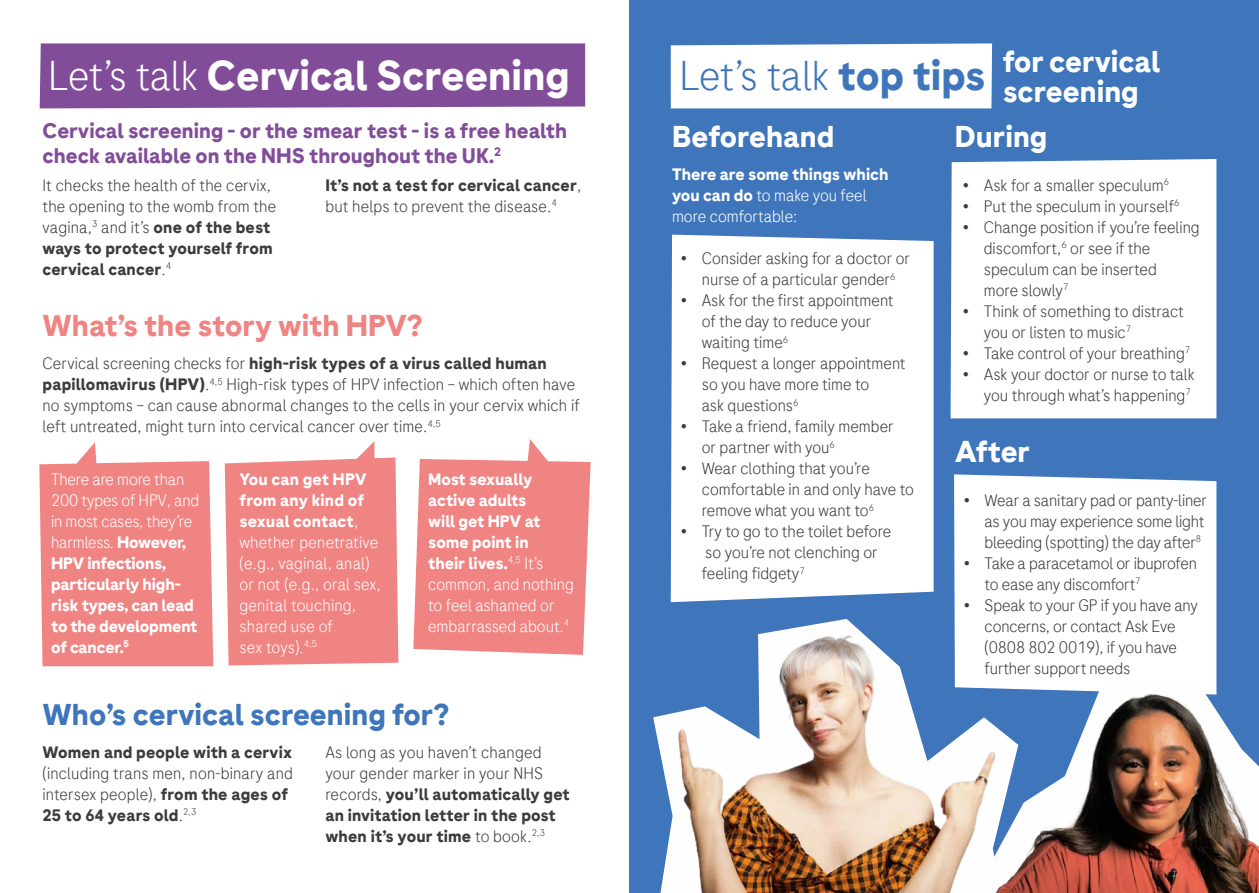
<style>
.page{position:relative;width:1259px;height:893px;background:#fff}
.page>*{position:absolute;margin:0;border:0;box-sizing:border-box;transform-origin:0 0}
.page_hading{font:700 41.55px "Roche Sans";color:#fff}
.page_hading-2{font:300 41.55px "Roche Sans";letter-spacing:-.005em;color:#3f76bb}
.subhead{font:700 30px/30px "Roche Sans";color:#fff}
.subhead_span{font:700 30px "Roche Sans";color:#3f76bb}
.subhead-2{font:700 30px "Roche Sans";color:#f08483}
.intro_span{font:700 21px/25.2px "Roche Sans";color:#814d99}
.body{font:300 16.5px/21px "Roche Sans";color:#3c3c3b}
.body-2{font:700 16.5px/21px "Roche Sans";letter-spacing:-.01em;color:#fff}
.body-3{font:700 16.5px/21px "Roche Sans";letter-spacing:.01em;color:#3c3c3b}
.body-4{font:300 16.5px/21px "Roche Sans";letter-spacing:.01em;color:#fff}
.s1{font-weight:300}
.s2{font-weight:700}
</style>
<div class="page">
<div style="left:629px;top:0;width:630px;height:893px;background:#3f76bb"></div>
<div style="left:950px;top:159px;width:266px;height:259px;background:#fff"></div>
<div style="left:671px;top:235px;width:262px;height:367px;background:#fff"></div>
<div style="left:40px;top:43px;width:545px;height:65px;background:#814d99"></div>
<div style="left:671px;top:43px;width:321px;height:65px;background:#fff"></div>
<img style="left:653px;top:619px;width:322px;height:274px">
<svg style="left:39px;top:442px;width:174px;height:224px;background:#f19190"></svg>
<svg style="left:225px;top:441px;width:173px;height:224px;background:#f1908f"></svg>
<svg style="left:413px;top:439px;width:177px;height:216px;background:#f29594"></svg>
<div style="left:954px;top:474px;width:262px;height:221px;background:#fff"></div>
<img style="left:975px;top:680px;width:284px;height:213px">
<p class="page_hading" style="left:48px;top:50px;width:523px"><span class="s1">Let’s talk</span> Cervical Screening</p>
<p class="intro_span" style="left:43px;top:118px;width:526px">Cervical screening - or the smear test - is a free health check available on the NHS throughout the UK.<sup>2</sup></p>
<p class="body" style="left:43px;top:174px;width:235px">It checks the health of the cervix, the opening to the womb from the vagina,<sup>3</sup> and it’s <span class="s2">one of the best ways to protect yourself from cervical cancer</span>.<sup>4</sup></p>
<p class="body-3" style="left:325px;top:174px;width:257px">It’s not a test for cervical cancer<span class="s1">, but helps to prevent the disease.</span><sup>4</sup></p>
<p class="subhead-2" style="left:43px;top:307px;width:382px">What’s the story with HPV?</p>
<p class="body" style="left:43px;top:352px;width:539px">Cervical screening checks for <span class="s2">high-risk types of a virus called human papillomavirus (HPV)</span>.<sup>4,5</sup> High-risk types of HPV infection – which often have no symptoms – can cause abnormal changes to the cells in your cervix which if left untreated, might turn into cervical cancer over time.<sup>4,5</sup></p>
<p class="body-2" style="left:51px;top:468px;width:150px"><span class="s1">There are more than<br>200 types of HPV, and in most cases, they’re harmless.</span> However,<br>HPV infections, particularly high&shy;risk types, can lead to the development of cancer.<sup>5</sup></p>
<p class="body-4" style="left:240px;top:468px;width:143px"><span class="s2">You can get HPV from any kind of sexual contact</span>, whether penetrative (e.g., vaginal, anal) or not (e.g., oral sex, genital touching, shared use of<br>sex toys).<sup>4,5</sup></p>
<p class="body-2" style="left:428px;top:468px;width:147px">Most sexually active adults<br>will get HPV at some point in<br>their lives.<sup>4,5</sup> <span class="s1">It’s common, and nothing to feel ashamed or embarrassed about.</span><sup>4</sup></p>
<p class="subhead_span" style="left:43px;top:695px;width:408px">Who’s cervical screening for?</p>
<p class="body-3" style="left:43px;top:741px;width:252px">Women and people with a cervix <span class="s1">(including trans men, non-binary and intersex people),</span> from the ages of<br>25 to 64 years old<span class="s1">.</span><sup>2,3</sup></p>
<p class="body" style="left:325px;top:741px;width:246px">As long as you haven’t changed your gender marker in your NHS records, <span class="s2">you’ll automatically get an invitation letter in the post when it’s your time</span> to book.<sup>2,3</sup></p>
<p class="page_hading-2" style="left:679px;top:50px;width:308px">Let’s talk <span class="s2">top tips</span></p>
<p class="subhead" style="left:1002px;top:46px;width:159px">for cervical screening</p>
<p class="subhead" style="left:672px;top:121px;width:164px">Beforehand</p>
<p class="body-2" style="left:672px;top:164px;width:218px">There are some things which you can do <span class="s1">to make you feel more comfortable:</span></p>
<p class="subhead" style="left:955px;top:121px;width:94px">During</p>
<p class="body" style="left:962px;top:174px;width:208px">• Ask for a smaller speculum<sup>6</sup></p>
<p class="body" style="left:962px;top:195px;width:219px">• Put the speculum in yourself<sup>6</sup></p>
<p class="body" style="left:984px;top:216px;width:217px;text-indent:-21px">• Change position if you’re feeling discomfort,<sup>6</sup> or see if the speculum can be inserted<br>more slowly<sup>7</sup></p>
<p class="body" style="left:984px;top:300px;width:201px;text-indent:-21px">• Think of something to distract you or listen to music<sup>7</sup></p>
<p class="body" style="left:962px;top:342px;width:229px">• Take control of your breathing<sup>7</sup></p>
<p class="body" style="left:962px;top:363px;width:234px;text-align:right">• Ask your doctor or nurse to talk you through what’s happening<sup>7</sup></p>
<p class="body" style="left:680px;top:247px;width:231px;text-align:center">• Consider asking for a doctor or nurse of a particular gender<sup>6</sup></p>
<p class="body" style="left:702px;top:289px;width:193px;text-indent:-21px">• Ask for the first appointment of the day to reduce your waiting time<sup>6</sup></p>
<p class="body" style="left:702px;top:352px;width:205px;text-indent:-21px">• Request a longer appointment so you have more time to<br>ask questions<sup>6</sup></p>
<p class="body" style="left:702px;top:415px;width:193px;text-indent:-21px">• Take a friend, family member or partner with you<sup>6</sup></p>
<p class="body" style="left:702px;top:457px;width:214px;text-indent:-21px">• Wear clothing that you’re comfortable in and only have to remove what you want to<sup>6</sup></p>
<p class="body" style="left:702px;top:520px;width:191px;text-indent:-21px">• Try to go to the toilet before so you’re not clenching or feeling fidgety<sup>7</sup></p>
<p class="subhead" style="left:955px;top:436px;width:77px">After</p>
<p class="body" style="left:984px;top:489px;width:224px;text-indent:-21px">• Wear a sanitary pad or panty-liner as you may experience some light bleeding (spotting) the day after<sup>8</sup></p>
<p class="body" style="left:984px;top:552px;width:214px;text-indent:-21px">• Take a paracetamol or ibuprofen to ease any discomfort<sup>7</sup></p>
<p class="body" style="left:984px;top:594px;width:215px;text-indent:-21px">• Speak to your GP if you have any concerns, or contact Ask Eve (0808 802 0019), if you have further support needs</p>
</div>
